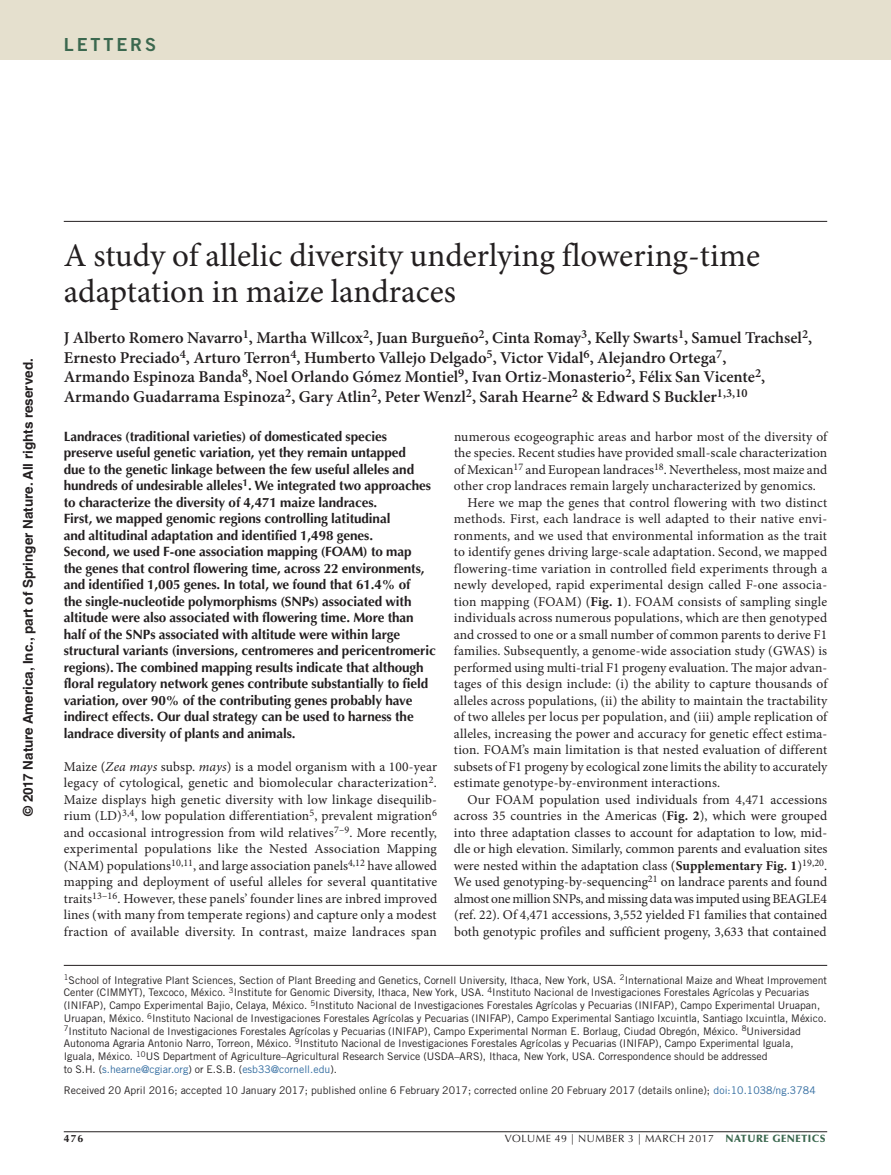
<style>
.page{position:relative;width:891px;height:1175px;background:#fff}
.page>*{position:absolute;margin:0;border:0;box-sizing:border-box;transform-origin:0 0}
.pAtl{font:33px/36px "Minion Pro";color:#231f20}
.z-HEADER_follow_Left{font:18px "Trade Gothic LT Std Bd 2";letter-spacing:.16em;color:#3b684f}
.pleAu{font:600 16.5px/19.5px "Minion Pro";color:#231f20}
.pPara{font:13.5px/16.5px "Minion Pro";letter-spacing:.005em;color:#231f20;text-align:justify}
.pAbstext{font:700 13.5px/16.5px "Optima LT Std";letter-spacing:-.005em;color:#231f20}
.pBodyFirstpara{font:13.5px/16.5px "Minion Pro";letter-spacing:.01em;color:#231f20;text-align:justify}
.t1{font:700 13.5px "Helvetica LT Std";color:#231f20}
.pleAffiliation{font:10.5px/12.8px "Trade Gothic LT Std";color:#231f20}
.pAopd{font:10.5px "Trade Gothic LT Std";color:#231f20}
.t2{font:10.5px "Optima LT Std";letter-spacing:.05em;color:#231f20}
.t3{font:700 10.5px "Optima LT Std";color:#231f20}
.s1{font-style:italic}
.s2{font-weight:700}
.s3{color:#2f6a9f}
.s4{font-weight:900;color:#3b684f}
</style>
<div class="page">
<hr style="left:64px;top:1131px;width:763px;height:1px;background:#231f20">
<hr style="left:64px;top:221px;width:763px;height:1px;background:#231f20">
<div style="left:0;top:0;width:891px;height:60px;background:#e5e0ce"></div>
<hr style="left:64px;top:965px;width:763px;height:1px;background:#231f20">
<p class="z-HEADER_follow_Left" style="left:64px;top:33px;width:94px">LETTERS</p>
<p class="t1" style="left:20px;top:816px;width:459px;rotate:-90deg">© 2017 Nature America, Inc., part of Springer Nature. All rights reserved.</p>
<p class="pAtl" style="left:64px;top:238px;width:698px">A study of allelic diversity underlying flowering-time adaptation in maize landraces</p>
<p class="pleAu" style="left:64px;top:328px;width:750px">J Alberto Romero Navarro<sup>1</sup>, Martha Willcox<sup>2</sup>, Juan Burgueño<sup>2</sup>, Cinta Romay<sup>3</sup>, Kelly Swarts<sup>1</sup>, Samuel Trachsel<sup>2</sup>, Ernesto Preciado<sup>4</sup>, Arturo Terron<sup>4</sup>, Humberto Vallejo Delgado<sup>5</sup>, Victor Vidal<sup>6</sup>, Alejandro Ortega<sup>7</sup>,<br>Armando Espinoza Banda<sup>8</sup>, Noel Orlando Gómez Montiel<sup>9</sup>, Ivan Ortiz-Monasterio<sup>2</sup>, Félix San Vicente<sup>2</sup>, Armando Guadarrama Espinoza<sup>2</sup>, Gary Atlin<sup>2</sup>, Peter Wenzl<sup>2</sup>, Sarah Hearne<sup>2</sup> &amp; Edward S Buckler<sup>1,3,10</sup></p>
<p class="pAbstext" style="left:64px;top:428px;width:374px">Landraces (traditional varieties) of domesticated species preserve useful genetic variation, yet they remain untapped<br>due to the genetic linkage between the few useful alleles and hundreds of undesirable alleles<sup>1</sup>. We integrated two approaches to characterize the diversity of 4,471 maize landraces.<br>First, we mapped genomic regions controlling latitudinal<br>and altitudinal adaptation and identified 1,498 genes.<br>Second, we used F-one association mapping (FOAM) to map<br>the genes that control flowering time, across 22 environments, and identified 1,005 genes. In total, we found that 61.4% of<br>the single-nucleotide polymorphisms (SNPs) associated with altitude were also associated with flowering time. More than half of the SNPs associated with altitude were within large structural variants (inversions, centromeres and pericentromeric regions). The combined mapping results indicate that although floral regulatory network genes contribute substantially to field variation, over 90% of the contributing genes probably have indirect effects. Our dual strategy can be used to harness the landrace diversity of plants and animals.</p>
<p class="pBodyFirstpara" style="left:64px;top:758px;width:375px">Maize (<span class="s1">Zea mays</span> subsp. <span class="s1">mays</span>) is a model organism with a 100-year legacy of cytological, genetic and biomolecular characterization<sup>2</sup>.<br>Maize displays high genetic diversity with low linkage disequilib&shy;rium (LD)<sup>3,4</sup>, low population differentiation<sup>5</sup>, prevalent migration<sup>6 </sup>and occasional introgression from wild relatives<sup>7–9</sup>. More recently, experimental populations like the Nested Association Mapping (NAM) populations<sup>10,11</sup>, and large association panels<sup>4,12</sup> have allowed mapping and deployment of useful alleles for several quantitative traits<sup>13–16</sup>. However, these panels’ founder lines are inbred improved lines (with many from temperate regions) and capture only a modest fraction of available diversity. In contrast, maize landraces span</p>
<p class="pBodyFirstpara" style="left:454px;top:428px;width:375px">numerous ecogeographic areas and harbor most of the diversity of the species. Recent studies have provided small-scale characterization of Mexican<sup>17</sup> and European landraces<sup>18</sup>. Nevertheless, most maize and other crop landraces remain largely uncharacterized by genomics.</p>
<p class="pPara" style="left:454px;top:494px;width:375px;text-indent:14px">Here we map the genes that control flowering with two distinct methods. First, each landrace is well adapted to their native envi&shy;ronments, and we used that environmental information as the trait to identify genes driving large-scale adaptation. Second, we mapped flowering-time variation in controlled field experiments through a newly developed, rapid experimental design called F-one associa&shy;tion mapping (FOAM) (<span class="s2">Fig. 1</span>). FOAM consists of sampling single individuals across numerous populations, which are then genotyped and crossed to one or a small number of common parents to derive F1 families. Subsequently, a genome-wide association study (GWAS) is performed using multi-trial F1 progeny evaluation. The major advan&shy;tages of this design include: (i) the ability to capture thousands of alleles across populations, (ii) the ability to maintain the tractability of two alleles per locus per population, and (iii) ample replication of alleles, increasing the power and accuracy for genetic effect estima&shy;tion. FOAM’s main limitation is that nested evaluation of different subsets of F1 progeny by ecological zone limits the ability to accurately estimate genotype-by-environment interactions.</p>
<p class="pPara" style="left:454px;top:791px;width:375px;text-indent:14px">Our FOAM population used individuals from 4,471 accessions across 35 countries in the Americas (<span class="s2">Fig. 2</span>), which were grouped into three adaptation classes to account for adaptation to low, mid&shy;dle or high elevation. Similarly, common parents and evaluation sites were nested within the adaptation class (<span class="s2">Supplementary Fig. 1</span>)<sup>19,20</sup>.<br>We used genotyping-by-sequencing<sup>21</sup> on landrace parents and found almost one million SNPs, and missing data was imputed using BEAGLE4 (ref. 22). Of 4,471 accessions, 3,552 yielded F1 families that contained both genotypic profiles and sufficient progeny, 3,633 that contained</p>
<p class="pleAffiliation" style="left:64px;top:973px;width:765px"><sup>1</sup>School of Integrative Plant Sciences, Section of Plant Breeding and Genetics, Cornell University, Ithaca, New York, USA. <sup>2</sup>International Maize and Wheat Improvement Center (CIMMYT), Texcoco, México. <sup>3</sup>Institute for Genomic Diversity, Ithaca, New York, USA. <sup>4</sup>Instituto Nacional de Investigaciones Forestales Agrícolas y Pecuarias (INIFAP), Campo Experimental Bajio, Celaya, México. <sup>5</sup>Instituto Nacional de Investigaciones Forestales Agrícolas y Pecuarias (INIFAP), Campo Experimental Uruapan, Uruapan, México. <sup>6</sup>Instituto Nacional de Investigaciones Forestales Agrícolas y Pecuarias (INIFAP), Campo Experimental Santiago Ixcuintla, Santiago Ixcuintla, México.<br><sup>7</sup>Instituto Nacional de Investigaciones Forestales Agrícolas y Pecuarias (INIFAP), Campo Experimental Norman E. Borlaug, Ciudad Obregón, México. <sup>8</sup>Universidad Autonoma Agraria Antonio Narro, Torreon, México. <sup>9</sup>Instituto Nacional de Investigaciones Forestales Agrícolas y Pecuarias (INIFAP), Campo Experimental Iguala, Iguala, México. <sup>10</sup>US Department of Agriculture–Agricultural Research Service (USDA–ARS), Ithaca, New York, USA. Correspondence should be addressed<br>to S.H. (<span class="s3">s.hearne@cgiar.org</span>) or E.S.B. (<span class="s3">esb33@cornell.edu</span>).</p>
<p class="pAopd" style="left:64px;top:1084px;width:754px">Received 20 April 2016; accepted 10 January 2017; published online 6 February 2017; corrected online 20 February 2017 (details online); <span class="s3">doi:10.1038/ng.3784</span></p>
<p class="t3" style="left:64px;top:1132px;width:21px">476</p>
<p class="t2" style="left:505px;top:1132px;width:322px">VOLUME 49 | NUMBER 3 | MARCH 2017 <span class="s4">NATURE GENETICS</span></p>
</div>
